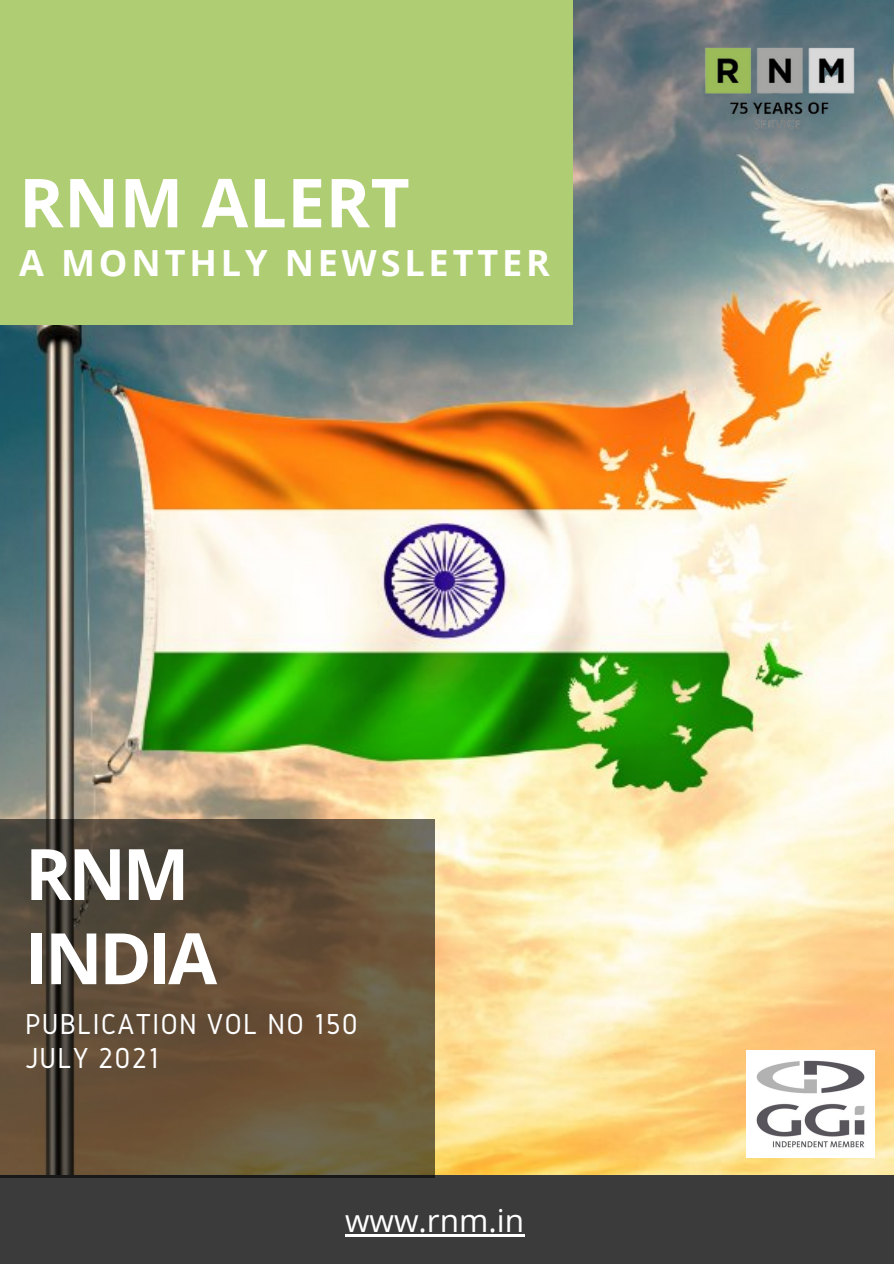
<style>
.page{position:relative;width:894px;height:1264px;background:#fff}
.page>*{position:absolute;margin:0;border:0;box-sizing:border-box;transform-origin:0 0}
.t1{font:700 70.95px "Open Sans";letter-spacing:-.05em;color:#fff}
.t2{font:700 67.5px "Open Sans";letter-spacing:.005em;color:#fff}
.t3{font:700 36px "Open Sans";letter-spacing:.11em;color:#fff}
.t4{font:31.5px "Open Sans";color:#fff}
.t5{font:30px "Gidole";letter-spacing:.04em;color:#fff}
</style>
<div class="page">
<img style="left:0;top:0;width:893px;height:1175px">
<div style="left:0;top:0;width:572px;height:325px;background:#afcd72"></div>
<div style="left:0;top:1175px;width:893px;height:88px;background:#3b3b3b"></div>
<svg style="left:0;top:820px;width:435px;height:356px;background:#604f38"></svg>
<img style="left:678px;top:0;width:202px;height:190px">
<img style="left:746px;top:1050px;width:128px;height:107px">
<hr style="left:345px;top:1233px;width:179px;height:3px;background:#fff">
<p class="t2" style="left:19px;top:155px;width:392px">RNM ALERT</p>
<p class="t3" style="left:19px;top:238px;width:532px">A MONTHLY NEWSLETTER</p>
<p class="t1" style="left:25px;top:824px;width:166px">RNM</p>
<p class="t1" style="left:25px;top:908px;width:193px">INDIA</p>
<p class="t5" style="left:25px;top:1007px;width:334px">PUBLICATION VOL NO 150</p>
<p class="t5" style="left:25px;top:1041px;width:135px">JULY 2021</p>
<p class="t4" style="left:345px;top:1197px;width:181px">www.rnm.in</p>
</div>
